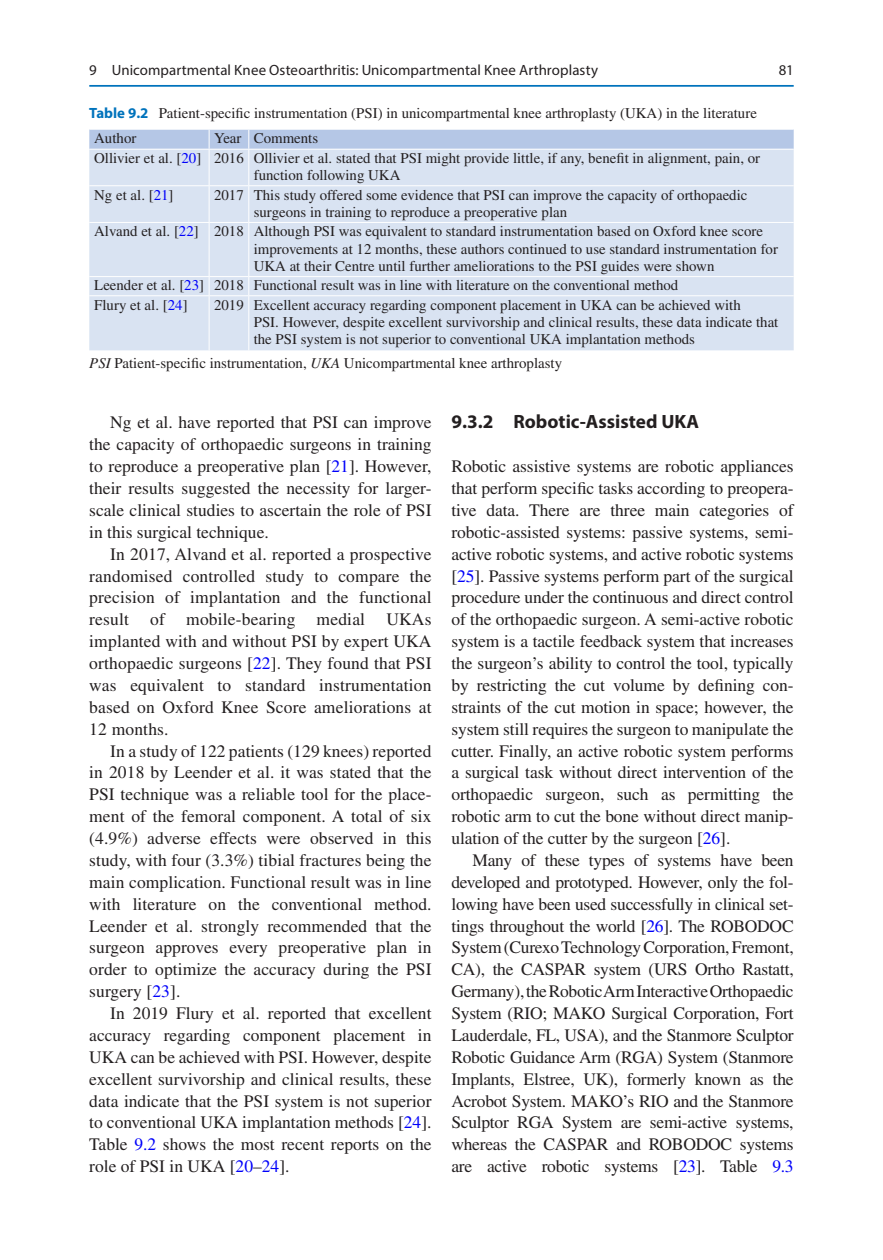
<style>
.page{position:relative;width:883px;height:1260px;background:#fff}
.page>*{position:absolute;margin:0;border:0;box-sizing:border-box;transform-origin:0 0}
.t1{font:700 19.25px "Pgxpll Myriad Pro";color:#231f20}
.t2{font:17.5px/21.9px "Skxxhx Times LT Std";color:#231f20;text-align:justify}
.t3{font:14.88px/17.5px "Skxxhx Times LT Std";color:#231f20}
.t4{font:14.88px "Hngktg Myriad Pro";letter-spacing:.005em;color:#231f20}
.t5{font:14.88px "Ktgjcn Myriad Pro";color:#231f20}
.s1{font-family:"Pgxpll Myriad Pro";font-weight:700;color:#0073bc}
.s2{color:#0000fa}
.s3{font-family:"Sbxyvv Times LT Std";font-style:italic}
</style>
<div class="page">
<div style="left:89px;top:150px;width:705px;height:200px;background:#d9e3f2"></div>
<svg style="left:89px;top:129px;width:705px;height:20px;background:#b9cae7"></svg>
<hr style="left:209px;top:150px;width:1px;height:35px;background:#fff">
<hr style="left:248px;top:150px;width:1px;height:35px;background:#fff">
<hr style="left:89px;top:185px;width:120px;height:1px;background:#fff">
<hr style="left:209px;top:185px;width:40px;height:1px;background:#fff">
<hr style="left:209px;top:186px;width:1px;height:36px;background:#fff">
<hr style="left:249px;top:185px;width:545px;height:1px;background:#fff">
<hr style="left:248px;top:186px;width:1px;height:36px;background:#fff">
<hr style="left:89px;top:222px;width:120px;height:1px;background:#fff">
<hr style="left:209px;top:222px;width:40px;height:1px;background:#fff">
<hr style="left:209px;top:223px;width:1px;height:53px;background:#fff">
<hr style="left:249px;top:222px;width:545px;height:1px;background:#fff">
<hr style="left:248px;top:223px;width:1px;height:53px;background:#fff">
<hr style="left:89px;top:276px;width:120px;height:1px;background:#fff">
<hr style="left:209px;top:276px;width:40px;height:1px;background:#fff">
<svg style="left:209px;top:277px;width:1px;height:18px"></svg>
<hr style="left:249px;top:276px;width:545px;height:1px;background:#fff">
<svg style="left:248px;top:277px;width:1px;height:18px"></svg>
<hr style="left:209px;top:295px;width:40px;height:1px;background:#fff">
<hr style="left:249px;top:295px;width:545px;height:1px;background:#fff">
<hr style="left:248px;top:296px;width:1px;height:54px;background:#fff">
<hr style="left:89px;top:295px;width:120px;height:1px;background:#fff">
<hr style="left:209px;top:296px;width:1px;height:54px;background:#fff">
<hr style="left:89px;top:85px;width:705px;height:2px;background:#0073bc">
<p class="t4" style="left:89px;top:61px;width:510px">9 Unicompartmental Knee Osteoarthritis: Unicompartmental Knee Arthroplasty</p>
<p class="t5" style="left:779px;top:61px;width:16px">81</p>
<p class="t3" style="left:94px;top:101px;width:664px;line-height:25.2px;text-indent:-5px"><span class="s1">Table 9.2</span> Patient-specific instrumentation (PSI) in unicompartmental knee arthroplasty (UKA) in the literature<br>Author</p>
<p class="t3" style="left:94px;top:129px;width:667px;line-height:19.4px;text-indent:120px">Year Comments<br>Ollivier et al. [<span class="s2">20</span>] 2016 Ollivier et al. stated that PSI might provide little, if any, benefit in alignment, pain, or</p>
<p class="t3" style="left:254px;top:167px;width:148px">function following UKA</p>
<p class="t3" style="left:94px;top:186px;width:81px">Ng et al. [<span class="s2">21</span>]</p>
<p class="t3" style="left:254px;top:186px;width:495px;text-indent:-40px">2017 This study offered some evidence that PSI can improve the capacity of orthopaedic surgeons in training to reproduce a preoperative plan</p>
<p class="t3" style="left:254px;top:222px;width:526px;text-indent:-160px">Alvand et al. [<span class="s2">22</span>] 2018 Although PSI was equivalent to standard instrumentation based on Oxford knee score improvements at 12 months, these authors continued to use standard instrumentation for<br>UKA at their Centre until further ameliorations to the PSI guides were shown</p>
<p class="t3" style="left:94px;top:276px;width:586px;line-height:19.2px">Leender et al. [<span class="s2">23</span>] 2018 Functional result was in line with literature on the conventional method<br>Flury et al. [<span class="s2">24</span>]</p>
<p class="t3" style="left:254px;top:296px;width:526px;text-indent:-40px">2019 Excellent accuracy regarding component placement in UKA can be achieved with<br>PSI. However, despite excellent survivorship and clinical results, these data indicate that the PSI system is not superior to conventional UKA implantation methods</p>
<p class="t3" style="left:89px;top:354px;width:474px"><span class="s3">PSI</span> Patient-specific instrumentation, <span class="s3">UKA</span> Unicompartmental knee arthroplasty</p>
<p class="t2" style="left:89px;top:412px;width:344px;text-indent:21px">Ng et al. have reported that PSI can improve the capacity of orthopaedic surgeons in training to reproduce a preoperative plan [<span class="s2">21</span>]. However, their results suggested the necessity for larger&shy;scale clinical studies to ascertain the role of PSI in this surgical technique.</p>
<p class="t2" style="left:89px;top:543px;width:344px;text-indent:21px">In 2017, Alvand et al. reported a prospective randomised controlled study to compare the precision of implantation and the functional result of mobile-bearing medial UKAs implanted with and without PSI by expert UKA orthopaedic surgeons [<span class="s2">22</span>]. They found that PSI was equivalent to standard instrumentation based on Oxford Knee Score ameliorations at 12 months.</p>
<p class="t2" style="left:89px;top:740px;width:344px;text-indent:21px">In a study of 122 patients (129 knees) reported in 2018 by Leender et al. it was stated that the PSI technique was a reliable tool for the place&shy;ment of the femoral component. A total of six (4.9%) adverse effects were observed in this study, with four (3.3%) tibial fractures being the main complication. Functional result was in line with literature on the conventional method.<br>Leender et al. strongly recommended that the surgeon approves every preoperative plan in order to optimize the accuracy during the PSI surgery [<span class="s2">23</span>].</p>
<p class="t2" style="left:89px;top:1002px;width:344px;text-indent:21px">In 2019 Flury et al. reported that excellent accuracy regarding component placement in UKA can be achieved with PSI. However, despite excellent survivorship and clinical results, these data indicate that the PSI system is not superior to conventional UKA implantation methods [<span class="s2">24</span>].<br>Table <span class="s2">9.2</span> shows the most recent reports on the role of PSI in UKA [<span class="s2">20</span>–<span class="s2">24</span>].</p>
<p class="t1" style="left:451px;top:409px;width:249px">9.3.2 Robotic-Assisted UKA</p>
<p class="t2" style="left:451px;top:455px;width:344px">Robotic assistive systems are robotic appliances that perform specific tasks according to preopera&shy;tive data. There are three main categories of robotic-assisted systems: passive systems, semi&shy;active robotic systems, and active robotic systems [<span class="s2">25</span>]. Passive systems perform part of the surgical procedure under the continuous and direct control of the orthopaedic surgeon. A semi-active robotic system is a tactile feedback system that increases the surgeon’s ability to control the tool, typically by restricting the cut volume by defining con&shy;straints of the cut motion in space; however, the system still requires the surgeon to manipulate the cutter. Finally, an active robotic system performs a surgical task without direct intervention of the orthopaedic surgeon, such as permitting the robotic arm to cut the bone without direct manip&shy;ulation of the cutter by the surgeon [<span class="s2">26</span>].</p>
<p class="t2" style="left:451px;top:849px;width:344px;text-indent:21px">Many of these types of systems have been developed and prototyped. However, only the fol&shy;lowing have been used successfully in clinical set&shy;tings throughout the world [<span class="s2">26</span>]. The ROBODOC System (Curexo Technology Corporation, Fremont, CA), the CASPAR system (URS Ortho Rastatt, Germany), the Robotic Arm Interactive Orthopaedic System (RIO; MAKO Surgical Corporation, Fort Lauderdale, FL, USA), and the Stanmore Sculptor Robotic Guidance Arm (RGA) System (Stanmore Implants, Elstree, UK), formerly known as the Acrobot System. MAKO’s RIO and the Stanmore Sculptor RGA System are semi-active systems, whereas the CASPAR and ROBODOC systems are active robotic systems [<span class="s2">23</span>]. Table <span class="s2">9.3</span></p>
</div>
